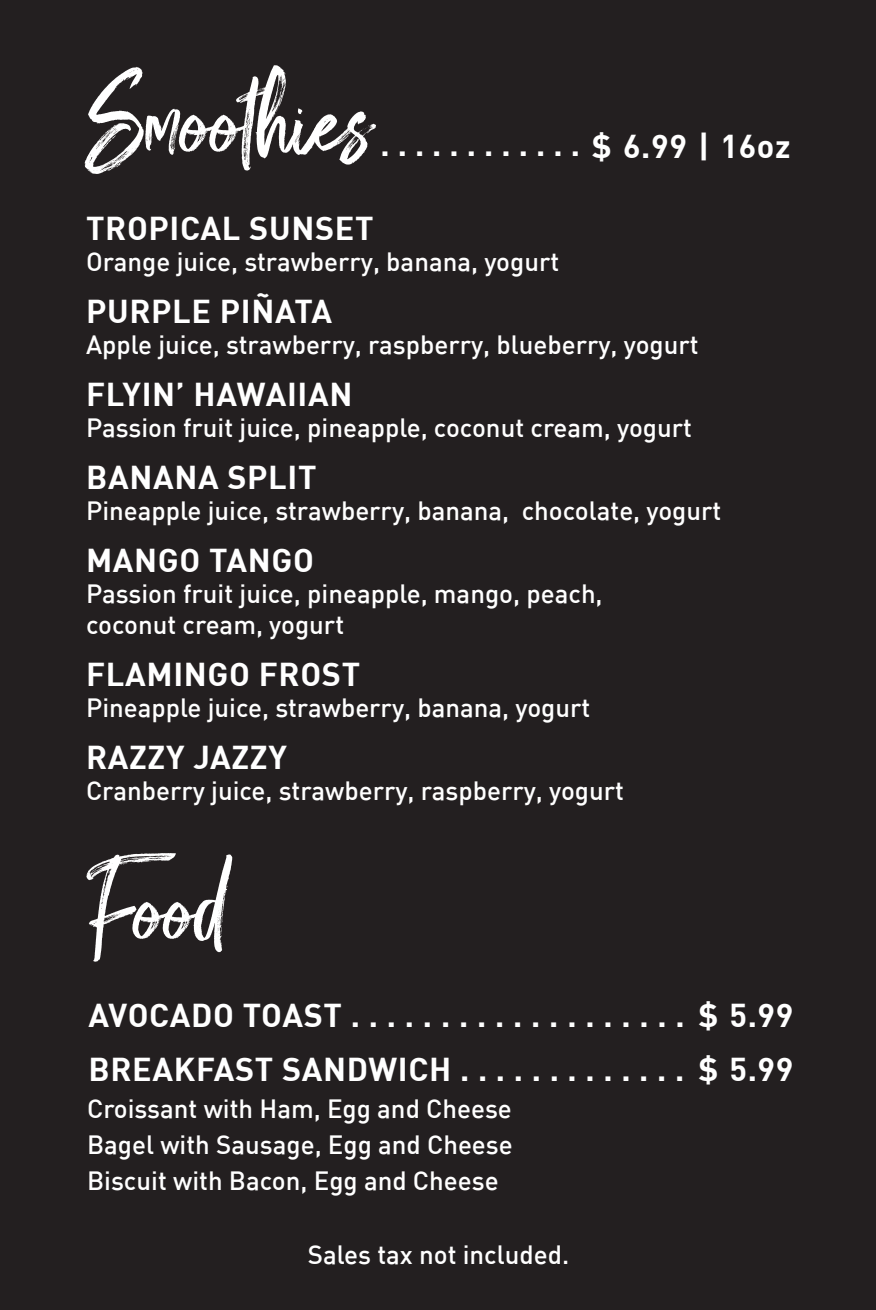
<style>
.page{position:relative;width:876px;height:1310px;background:#231f20}
.page>*{position:absolute;margin:0;border:0;box-sizing:border-box;transform-origin:0 0}
.t1{font:121.35px "Rockstar";color:#fff}
.t2{font:700 32.4px/54.3px "DIN";letter-spacing:.02em;color:#fff}
.t3{font:500 25.95px/35.7px "DIN";color:#fff}
</style>
<div class="page">
<h1 class="t1" style="left:85px;top:50px;width:287px">Smoothies</h1>
<p class="t2" style="left:380px;top:116px;width:412px">. . . . . . . . . . . . $ 6.99 | 16oz</p>
<p class="t2" style="left:86px;top:200px;width:289px">TROPICAL SUNSET</p>
<p class="t3" style="left:86px;top:243px;width:475px">Orange juice, strawberry, banana, yogurt</p>
<p class="t2" style="left:86px;top:283px;width:248px">PURPLE PIÑATA</p>
<p class="t3" style="left:86px;top:326px;width:614px">Apple juice, strawberry, raspberry, blueberry, yogurt</p>
<p class="t2" style="left:86px;top:366px;width:268px">FLYIN’ HAWAIIAN</p>
<p class="t3" style="left:86px;top:409px;width:607px">Passion fruit juice, pineapple, coconut cream, yogurt</p>
<p class="t2" style="left:86px;top:449px;width:232px">BANANA SPLIT</p>
<p class="t3" style="left:86px;top:492px;width:637px">Pineapple juice, strawberry, banana, chocolate, yogurt</p>
<p class="t2" style="left:86px;top:532px;width:229px">MANGO TANGO</p>
<p class="t3" style="left:86px;top:577px;width:518px;line-height:31px">Passion fruit juice, pineapple, mango, peach, coconut cream, yogurt</p>
<p class="t2" style="left:86px;top:646px;width:276px">FLAMINGO FROST</p>
<p class="t3" style="left:86px;top:689px;width:506px">Pineapple juice, strawberry, banana, yogurt</p>
<p class="t2" style="left:86px;top:729px;width:202px">RAZZY JAZZY</p>
<p class="t3" style="left:86px;top:772px;width:539px">Cranberry juice, strawberry, raspberry, yogurt</p>
<h1 class="t1" style="left:86px;top:837px;width:140px">Food</h1>
<p class="t2" style="left:88px;top:987px;width:706px">AVOCADO TOAST . . . . . . . . . . . . . . . . . . . $ 5.99<br>BREAKFAST SANDWICH . . . . . . . . . . . . . $ 5.99</p>
<p class="t3" style="left:87px;top:1090px;width:427px;text-align:justify">Croissant with Ham, Egg and Cheese Bagel with Sausage, Egg and Cheese Biscuit with Bacon, Egg and Cheese</p>
<p class="t3" style="left:308px;top:1235px;width:263px">Sales tax not included.</p>
</div>
